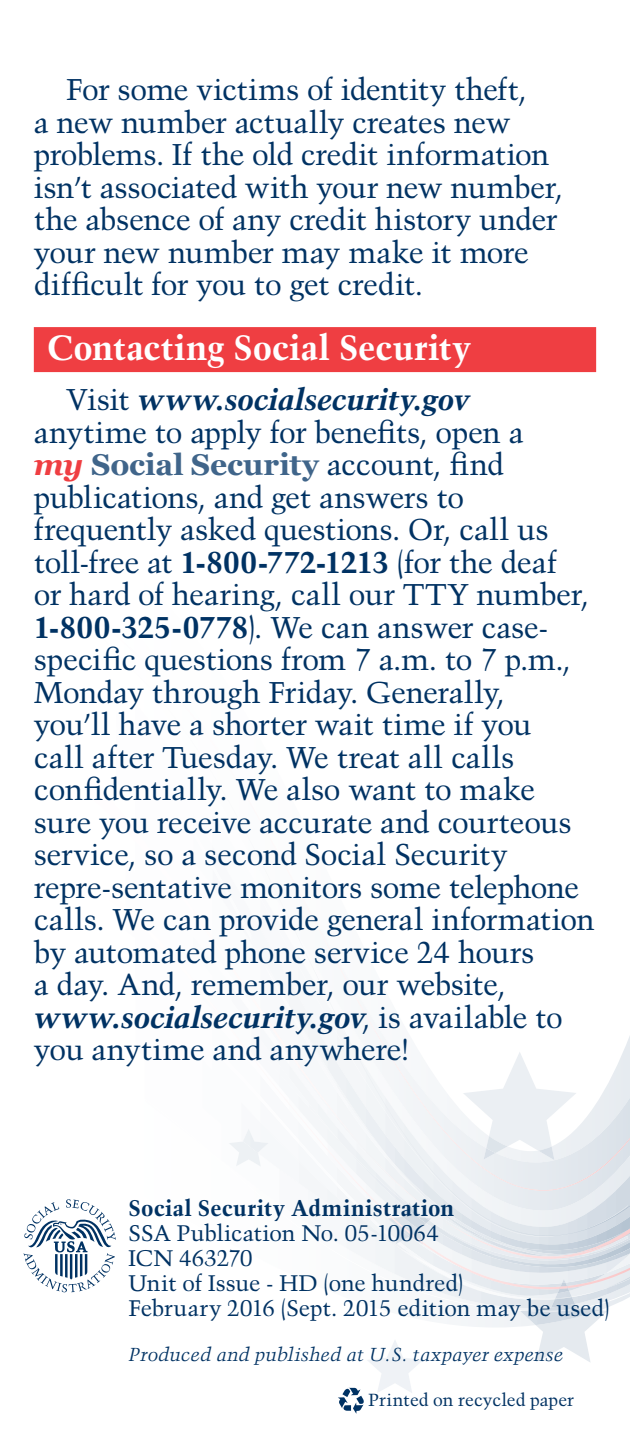
<style>
.page{position:relative;width:630px;height:1440px;background:#fff}
.page>*{position:absolute;margin:0;border:0;box-sizing:border-box;transform-origin:0 0}
.H1-1{font:700 35px "Trump Mediaeval";letter-spacing:-.005em;color:#fff}
.Paragraph{font:30px/32.5px "Trump Mediaeval";letter-spacing:-.02em;color:#003263}
.Pub_Info{font:22.5px "Trump Mediaeval";letter-spacing:-.005em;color:#003263}
.Pub_Info-2{font:700 22.5px "Trump Mediaeval";letter-spacing:.01em;color:#003263}
.t1{font:italic 18.75px "Trump Mediaeval";color:#003263}
.Pub_Info-3{font:17.5px "Trump Mediaeval";letter-spacing:.005em;color:#003263}
.s1{font-weight:700;font-style:italic}
.s2{font-family:"Georgia";font-weight:700;font-style:italic;color:#ef3e42}
.s3{font-family:"Georgia";font-weight:700;color:#40658a}
.s4{font-weight:700}
</style>
<div class="page">
<svg style="left:23px;top:1024px;width:607px;height:288px"></svg>
<img style="left:229px;top:1141px;width:32px;height:26px">
<img style="left:243px;top:1129px;width:26px;height:24px">
<svg style="left:536px;top:1310px;width:72px;height:52px"></svg>
<img style="left:520px;top:1291px;width:80px;height:34px">
<img style="left:551px;top:1297px;width:24px;height:10px">
<svg style="left:555px;top:1279px;width:46px;height:20px"></svg>
<img style="left:523px;top:1308px;width:60px;height:4px">
<img style="left:388px;top:1218px;width:4px;height:26px">
<img style="left:423px;top:1223px;width:6px;height:21px">
<img style="left:409px;top:1203px;width:23px;height:17px">
<img style="left:407px;top:1205px;width:22px;height:18px">
<img style="left:403px;top:1209px;width:23px;height:21px">
<img style="left:408px;top:1204px;width:21px;height:16px">
<img style="left:392px;top:1218px;width:31px;height:26px">
<svg style="left:396px;top:1240px;width:4px;height:3px"></svg>
<svg style="left:24px;top:1199px;width:92px;height:93px"></svg>
<svg style="left:338px;top:1341px;width:84px;height:73px"></svg>
<div style="left:34px;top:327px;width:562px;height:45px;background:#ef3e42"></div>
<p class="Paragraph" style="left:34px;top:73px;width:531px;text-indent:32px">For some victims of identity theft,<br>a new number actually creates new problems. If the old credit information isn’t associated with your new number, the absence of any credit history under your new number may make it more difficult for you to get credit.</p>
<h1 class="H1-1" style="left:46px;top:325px;width:427px">Contacting Social Security</h1>
<p class="Paragraph" style="left:34px;top:383px;width:562px;text-indent:32px">Visit <span class="s1">www.socialsecurity.gov<br></span>anytime to apply for benefits, open a<br><span class="s2">my</span> <span class="s3">Social Security</span> account, find publications, and get answers to frequently asked questions. Or, call us toll-free at <span class="s4">1-800-772-1213</span> (for the deaf<br>or hard of hearing, call our TTY number, <span class="s4">1-800-325-0778</span>). We can answer case&shy;specific questions from 7 a.m. to 7 p.m., Monday through Friday. Generally,<br>you’ll have a shorter wait time if you<br>call after Tuesday. We treat all calls confidentially. We also want to make sure you receive accurate and courteous service, so a second Social Security repre-sentative monitors some telephone calls. We can provide general information by automated phone service 24 hours<br>a day. And, remember, our website, <span class="s1">www.socialsecurity.gov</span>, is available to you anytime and anywhere!</p>
<p class="Pub_Info-2" style="left:129px;top:1194px;width:327px">Social Security Administration</p>
<p class="Pub_Info" style="left:129px;top:1220px;width:312px">SSA Publication No. 05-10064</p>
<p class="Pub_Info" style="left:129px;top:1245px;width:126px">ICN 463270</p>
<p class="Pub_Info" style="left:129px;top:1270px;width:336px">Unit of Issue - HD (one hundred)</p>
<p class="Pub_Info" style="left:129px;top:1295px;width:483px">February 2016 (Sept. 2015 edition may be used)</p>
<p class="t1" style="left:129px;top:1343px;width:436px">Produced and published at U.S. taxpayer expense</p>
<p class="Pub_Info-3" style="left:368px;top:1389px;width:207px">Printed on recycled paper</p>
</div>
